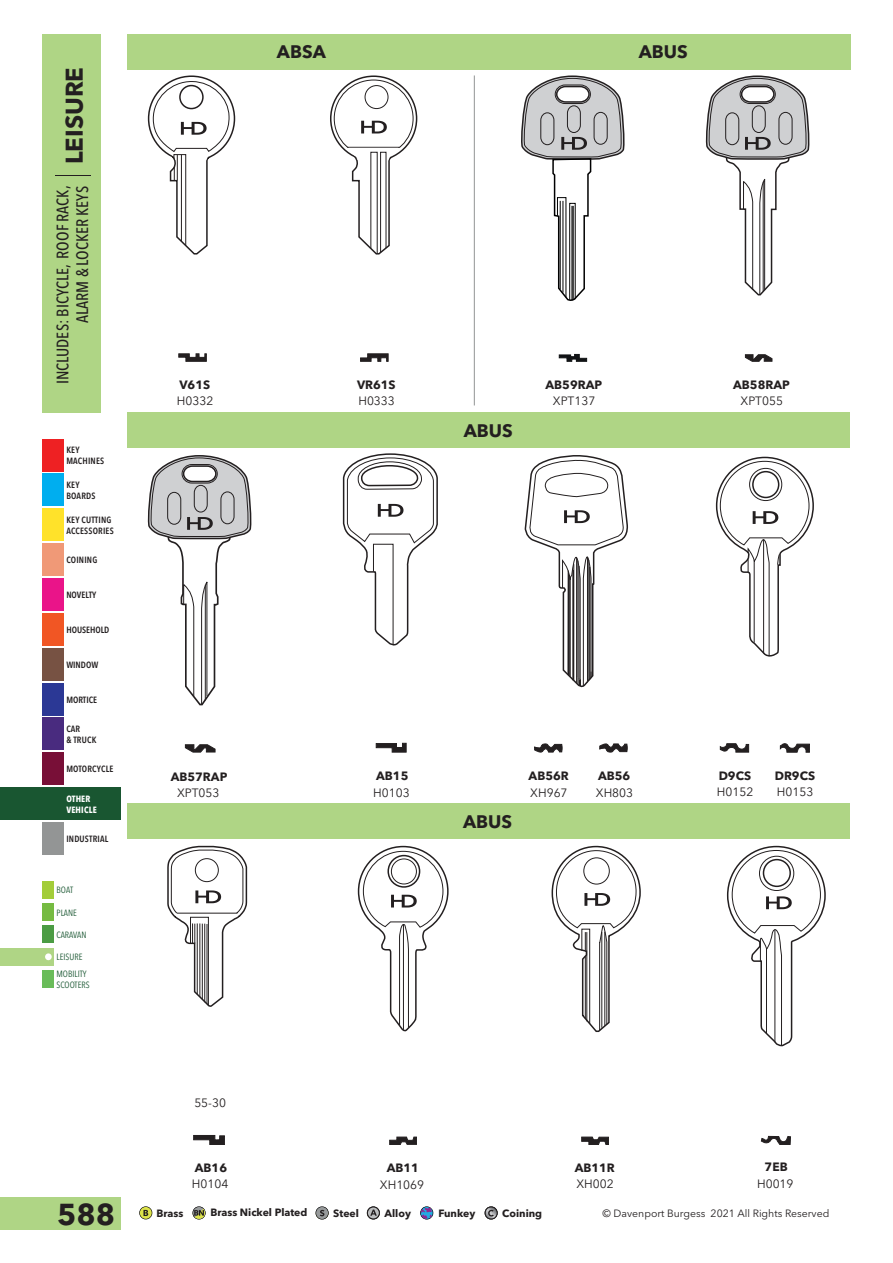
<style>
.page{position:relative;width:893px;height:1263px;background:#fff}
.page>*{position:absolute;margin:0;border:0;box-sizing:border-box;transform-origin:0 0}
.t1{font:700 30px "Avenir Next LT Pro";color:#231f20}
.t2{font:700 24px "Avenir Next LT Pro";color:#231f20}
.t3{font:700 18px "Avenir Next LT Pro";color:#231f20}
.t4{font:500 condensed 16.5px/19.8px "Avenir Next LT Pro";color:#231f20;text-align:right}
.t5{font:12px "Avenir Next LT Pro";color:#231f20}
.t6{font:700 12px "Avenir Next LT Pro";color:#231f20}
.t7{font:700 10.5px "Avenir Next LT Pro";color:#231f20}
.t8{font:10.5px "Avenir Next LT Pro";color:#231f20}
.t9{font:600 condensed 9px/10.8px "Avenir Next LT Pro";letter-spacing:.02em;color:#231f20}
.t10{font:condensed 9px/10.8px "Avenir Next LT Pro";color:#195631}
.t11{font:600 condensed 9px "Avenir Next LT Pro";color:#231f20}
.t12{font:700 condensed 9px/10.8px "Avenir Next LT Pro";letter-spacing:.02em;color:#fff}
</style>
<div class="page">
<svg style="left:178px;top:353px;width:29px;height:9px"></svg>
<svg style="left:360px;top:353px;width:28px;height:9px"></svg>
<svg style="left:559px;top:354px;width:28px;height:8px"></svg>
<svg style="left:745px;top:354px;width:27px;height:8px"></svg>
<svg style="left:185px;top:744px;width:30px;height:8px"></svg>
<svg style="left:376px;top:743px;width:31px;height:9px"></svg>
<svg style="left:534px;top:743px;width:28px;height:10px"></svg>
<svg style="left:720px;top:743px;width:29px;height:9px"></svg>
<svg style="left:193px;top:1135px;width:32px;height:10px"></svg>
<svg style="left:389px;top:1137px;width:28px;height:8px"></svg>
<svg style="left:581px;top:1137px;width:28px;height:8px"></svg>
<svg style="left:761px;top:1136px;width:30px;height:9px"></svg>
<svg style="left:780px;top:743px;width:30px;height:9px"></svg>
<svg style="left:599px;top:743px;width:29px;height:10px"></svg>
<svg style="left:147px;top:455px;width:105px;height:251px"></svg>
<svg style="left:342px;top:453px;width:96px;height:193px"></svg>
<svg style="left:524px;top:455px;width:104px;height:233px"></svg>
<svg style="left:715px;top:456px;width:99px;height:201px"></svg>
<svg style="left:147px;top:75px;width:89px;height:180px"></svg>
<svg style="left:521px;top:75px;width:104px;height:226px"></svg>
<svg style="left:705px;top:75px;width:105px;height:221px"></svg>
<svg style="left:167px;top:845px;width:81px;height:162px"></svg>
<svg style="left:357px;top:845px;width:92px;height:187px"></svg>
<svg style="left:551px;top:845px;width:89px;height:188px"></svg>
<div style="left:330px;top:75px;width:87px;height:87px;border:2px solid #231f20;border-radius:50%"></div>
<svg style="left:333px;top:79px;width:81px;height:176px"></svg>
<svg style="left:726px;top:845px;width:100px;height:202px"></svg>
<div style="left:0;top:1197px;width:121px;height:32px;background:#afd585"></div>
<div style="left:127px;top:412px;width:723px;height:36px;background:#afd585"></div>
<div style="left:127px;top:803px;width:723px;height:36px;background:#afd585"></div>
<svg style="left:139px;top:1206px;width:14px;height:14px"></svg>
<svg style="left:192px;top:1206px;width:14px;height:14px"></svg>
<svg style="left:315px;top:1206px;width:14px;height:14px"></svg>
<svg style="left:366px;top:1206px;width:14px;height:14px"></svg>
<svg style="left:420px;top:1206px;width:14px;height:14px"></svg>
<svg style="left:484px;top:1206px;width:14px;height:14px"></svg>
<div style="left:0;top:788px;width:121px;height:32px;background:#195631"></div>
<div style="left:127px;top:34px;width:723px;height:35px;background:#afd585"></div>
<div style="left:43px;top:34px;width:58px;height:378px;background:#afd585"></div>
<div style="left:42px;top:509px;width:21px;height:32px;background:#ffe22a"></div>
<div style="left:42px;top:474px;width:21px;height:32px;background:#00aeef"></div>
<div style="left:42px;top:543px;width:21px;height:33px;background:#f09977"></div>
<div style="left:42px;top:578px;width:21px;height:33px;background:#ea1489"></div>
<div style="left:42px;top:648px;width:21px;height:32px;background:#775243"></div>
<div style="left:42px;top:683px;width:21px;height:32px;background:#2b3895"></div>
<div style="left:42px;top:718px;width:21px;height:32px;background:#492b7f"></div>
<div style="left:42px;top:823px;width:21px;height:32px;background:#939595"></div>
<div style="left:42px;top:753px;width:21px;height:32px;background:#780f37"></div>
<div style="left:42px;top:613px;width:21px;height:32px;background:#f15624"></div>
<div style="left:42px;top:439px;width:21px;height:32px;background:#ee2123"></div>
<hr style="left:55px;top:175px;width:35px;height:1px;background:#231f20">
<hr style="left:474px;top:75px;width:1px;height:330px;background:#929595">
<div style="left:42px;top:881px;width:12px;height:18px;background:#a3cd39"></div>
<div style="left:42px;top:903px;width:12px;height:18px;background:#76bb42"></div>
<div style="left:0;top:948px;width:54px;height:17px;background:#afd585"></div>
<div style="left:42px;top:925px;width:12px;height:18px;background:#4b9c44"></div>
<div style="left:42px;top:970px;width:12px;height:18px;background:#69bc59"></div>
<div style="left:45px;top:953px;width:7px;height:7px;background:#fff;border-radius:50%"></div>
<h2 class="t2" style="left:60px;top:164px;width:99px;rotate:-90deg">LEISURE</h2>
<h3 class="t4" style="left:53px;top:384px;width:200px;rotate:-90deg">INCLUDES: BICYCLE, ROOF RACK,<br>ALARM &amp; LOCKER KEYS</h3>
<p class="t9" style="left:66px;top:444px;width:39px">KEY<br>MACHINES</p>
<p class="t9" style="left:66px;top:479px;width:31px">KEY<br>BOARDS</p>
<p class="t9" style="left:66px;top:514px;width:49px">KEY CUTTING<br>ACCESSORIES</p>
<p class="t9" style="left:66px;top:554px;width:32px">COINING</p>
<p class="t11" style="left:66px;top:589px;width:31px">NOVELTY</p>
<p class="t11" style="left:66px;top:624px;width:45px">HOUSEHOLD</p>
<p class="t9" style="left:66px;top:659px;width:33px">WINDOW</p>
<p class="t11" style="left:66px;top:694px;width:32px">MORTICE</p>
<p class="t9" style="left:66px;top:723px;width:32px">CAR<br>&amp; TRUCK</p>
<p class="t9" style="left:66px;top:764px;width:49px">MOTORCYCLE</p>
<p class="t12" style="left:66px;top:793px;width:32px">OTHER<br>VEHICLE</p>
<p class="t9" style="left:66px;top:834px;width:43px">INDUSTRIAL</p>
<p class="t10" style="left:57px;top:885px;width:18px">BOAT</p>
<p class="t10" style="left:57px;top:907px;width:22px">PLANE</p>
<p class="t10" style="left:57px;top:929px;width:31px">CARAVAN</p>
<p class="t10" style="left:57px;top:951px;width:27px">LEISURE</p>
<p class="t10" style="left:57px;top:968px;width:35px">MOBILITY<br>SCOOTERS</p>
<h3 class="t3" style="left:277px;top:41px;width:50px">ABSA</h3>
<h3 class="t3" style="left:639px;top:41px;width:51px">ABUS</h3>
<h3 class="t6" style="left:179px;top:378px;width:32px">V61S</h3>
<h3 class="t6" style="left:357px;top:378px;width:40px">VR61S</h3>
<h3 class="t6" style="left:546px;top:377px;width:58px">AB59RAP</h3>
<h3 class="t6" style="left:733px;top:378px;width:58px">AB58RAP</h3>
<h3 class="t5" style="left:177px;top:394px;width:38px">H0332</h3>
<h3 class="t5" style="left:358px;top:394px;width:38px">H0333</h3>
<h3 class="t5" style="left:553px;top:393px;width:44px">XPT137</h3>
<h3 class="t5" style="left:740px;top:394px;width:44px">XPT055</h3>
<h3 class="t6" style="left:171px;top:769px;width:58px">AB57RAP</h3>
<h3 class="t3" style="left:464px;top:420px;width:51px">ABUS</h3>
<h3 class="t6" style="left:376px;top:768px;width:34px">AB15</h3>
<h3 class="t6" style="left:529px;top:768px;width:42px">AB56R</h3>
<h3 class="t6" style="left:598px;top:768px;width:34px">AB56</h3>
<h3 class="t6" style="left:719px;top:769px;width:34px">D9CS</h3>
<h3 class="t6" style="left:775px;top:769px;width:42px">DR9CS</h3>
<h3 class="t5" style="left:177px;top:785px;width:44px">XPT053</h3>
<h3 class="t5" style="left:717px;top:785px;width:38px">H0152</h3>
<h3 class="t5" style="left:777px;top:785px;width:38px">H0153</h3>
<h3 class="t5" style="left:373px;top:786px;width:38px">H0103</h3>
<h3 class="t5" style="left:530px;top:786px;width:39px">XH967</h3>
<h3 class="t5" style="left:596px;top:786px;width:39px">XH803</h3>
<h3 class="t5" style="left:194px;top:1095px;width:33px">55-30</h3>
<h3 class="t3" style="left:463px;top:811px;width:51px">ABUS</h3>
<h3 class="t6" style="left:195px;top:1160px;width:34px">AB16</h3>
<h3 class="t6" style="left:387px;top:1160px;width:34px">AB11</h3>
<h3 class="t6" style="left:575px;top:1160px;width:42px">AB11R</h3>
<h3 class="t6" style="left:765px;top:1160px;width:25px">7EB</h3>
<h3 class="t5" style="left:192px;top:1177px;width:38px">H0104</h3>
<h3 class="t5" style="left:380px;top:1177px;width:46px">XH1069</h3>
<h3 class="t5" style="left:576px;top:1177px;width:39px">XH002</h3>
<h3 class="t5" style="left:757px;top:1177px;width:38px">H0019</h3>
<h1 class="t1" style="left:57px;top:1196px;width:60px">588</h1>
<p class="t7" style="left:156px;top:1206px;width:28px">Brass</p>
<p class="t7" style="left:211px;top:1206px;width:98px">Brass Nickel Plated</p>
<p class="t7" style="left:333px;top:1206px;width:27px">Steel</p>
<p class="t7" style="left:384px;top:1206px;width:28px">Alloy</p>
<p class="t7" style="left:439px;top:1206px;width:38px">Funkey</p>
<p class="t7" style="left:502px;top:1206px;width:41px">Coining</p>
<p class="t8" style="left:603px;top:1207px;width:228px">© Davenport Burgess 2021 All Rights Reserved</p>
</div>
